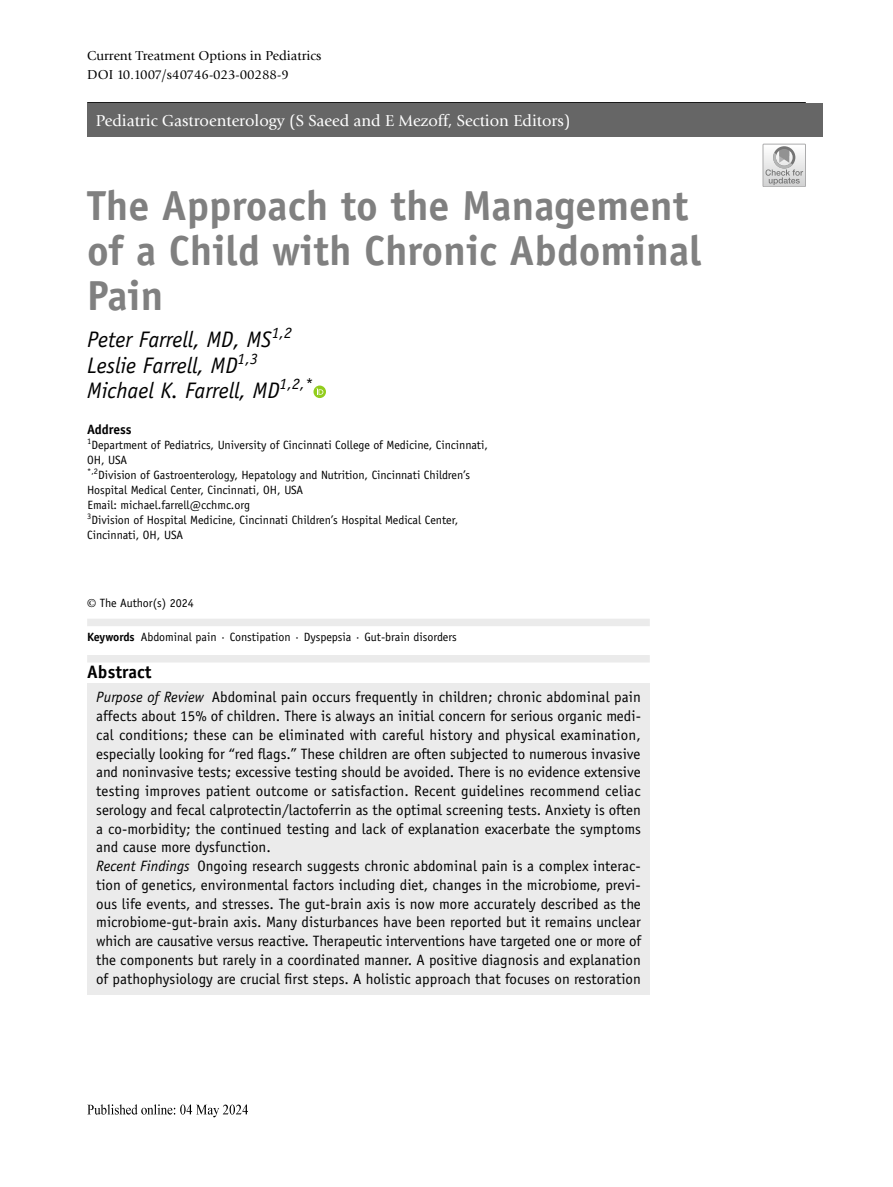
<style>
.page{position:relative;width:893px;height:1187px;background:#fff}
.page>*{position:absolute;margin:0;border:0;box-sizing:border-box;transform-origin:0 0}
.t1{font:700 42px/45px "Officina Sans";color:#808080}
.t2{font:italic 22.5px/25.5px "Officina Sans";color:#000}
.t3{font:700 18px "Officina Sans";letter-spacing:.005em;color:#000}
.t4{font:16.5px "Giovanni";color:#fff}
.t5{font:15px/18.8px "Officina Sans";letter-spacing:.005em;color:#000}
.t6{font:13.5px/18.5px "Giovanni";color:#000}
.t7{font:700 13.5px "Officina Sans";color:#000}
.t8{font:12px/15px "Officina Sans";color:#000}
.s1{font-family:"STIX Math"}
.s2{font-weight:700}
.s3{font-style:italic}
</style>
<div class="page">
<img style="left:87px;top:1104px;width:161px;height:13px">
<hr style="left:87px;top:102px;width:719px;height:2px;background:#000">
<div style="left:87px;top:104px;width:735px;height:33px;background:#666"></div>
<div style="left:763px;top:144px;width:43px;height:43px;border:1px solid #ababac"></div>
<svg style="left:763px;top:144px;width:42px;height:42px"></svg>
<div style="left:87px;top:618px;width:563px;height:8px;background:#ebebeb"></div>
<div style="left:87px;top:655px;width:563px;height:7px;background:#ebebeb"></div>
<div style="left:87px;top:683px;width:563px;height:179px;background:#ebebeb"></div>
<div style="left:87px;top:852px;width:563px;height:142px;background:#ebebeb"></div>
<svg style="left:313px;top:385px;width:13px;height:13px"></svg>
<svg style="left:317px;top:388px;width:6px;height:6px"></svg>
<p class="t6" style="left:87px;top:47px;width:236px">Current Treatment Options in Pediatrics<br>DOI 10.1007/s40746-023-00288-9</p>
<p class="t4" style="left:96px;top:112px;width:476px">Pediatric Gastroenterology (S Saeed and E Mezoff, Section Editors)</p>
<h1 class="t1" style="left:87px;top:183px;width:616px">The Approach to the Management of a Child with Chronic Abdominal<br>Pain</h1>
<h2 class="t2" style="left:87px;top:327px;width:227px">Peter Farrell, MD, MS<sup>1,2<br></sup>Leslie Farrell, MD<sup>1,3<br></sup>Michael K. Farrell, MD<sup>1,2,*</sup></h2>
<p class="t7" style="left:87px;top:421px;width:46px">Address</p>
<p class="t8" style="left:87px;top:437px;width:402px"><sup>1</sup>Department of Pediatrics, University of Cincinnati College of Medicine, Cincinnati, OH, USA<br><sup>*,2</sup>Division of Gastroenterology, Hepatology and Nutrition, Cincinnati Children’s Hospital Medical Center, Cincinnati, OH, USA<br>Email: michael.farrell@cchmc.org<br><sup>3</sup>Division of Hospital Medicine, Cincinnati Children’s Hospital Medical Center, Cincinnati, OH, USA</p>
<p class="t8" style="left:87px;top:596px;width:108px"><span class="s1">©</span> The Author(s) 2024</p>
<p class="t8" style="left:87px;top:629px;width:371px"><span class="s2">Keywords</span> Abdominal pain · Constipation · Dyspepsia · Gut-brain disorders</p>
<p class="t3" style="left:87px;top:660px;width:66px">Abstract</p>
<p class="t5" style="left:96px;top:687px;width:546px"><span class="s3">Purpose of Review</span> Abdominal pain occurs frequently in children; chronic abdominal pain affects about 15% of children. There is always an initial concern for serious organic medi&shy;cal conditions; these can be eliminated with careful history and physical examination, especially looking for “red flags.” These children are often subjected to numerous invasive and noninvasive tests; excessive testing should be avoided. There is no evidence extensive testing improves patient outcome or satisfaction. Recent guidelines recommend celiac serology and fecal calprotectin/lactoferrin as the optimal screening tests. Anxiety is often a co-morbidity; the continued testing and lack of explanation exacerbate the symptoms and cause more dysfunction.<br><span class="s3">Recent Findings</span> Ongoing research suggests chronic abdominal pain is a complex interac&shy;tion of genetics, environmental factors including diet, changes in the microbiome, previ&shy;ous life events, and stresses. The gut-brain axis is now more accurately described as the microbiome-gut-brain axis. Many disturbances have been reported but it remains unclear which are causative versus reactive. Therapeutic interventions have targeted one or more of the components but rarely in a coordinated manner. A positive diagnosis and explanation of pathophysiology are crucial first steps. A holistic approach that focuses on restoration</p>
</div>
